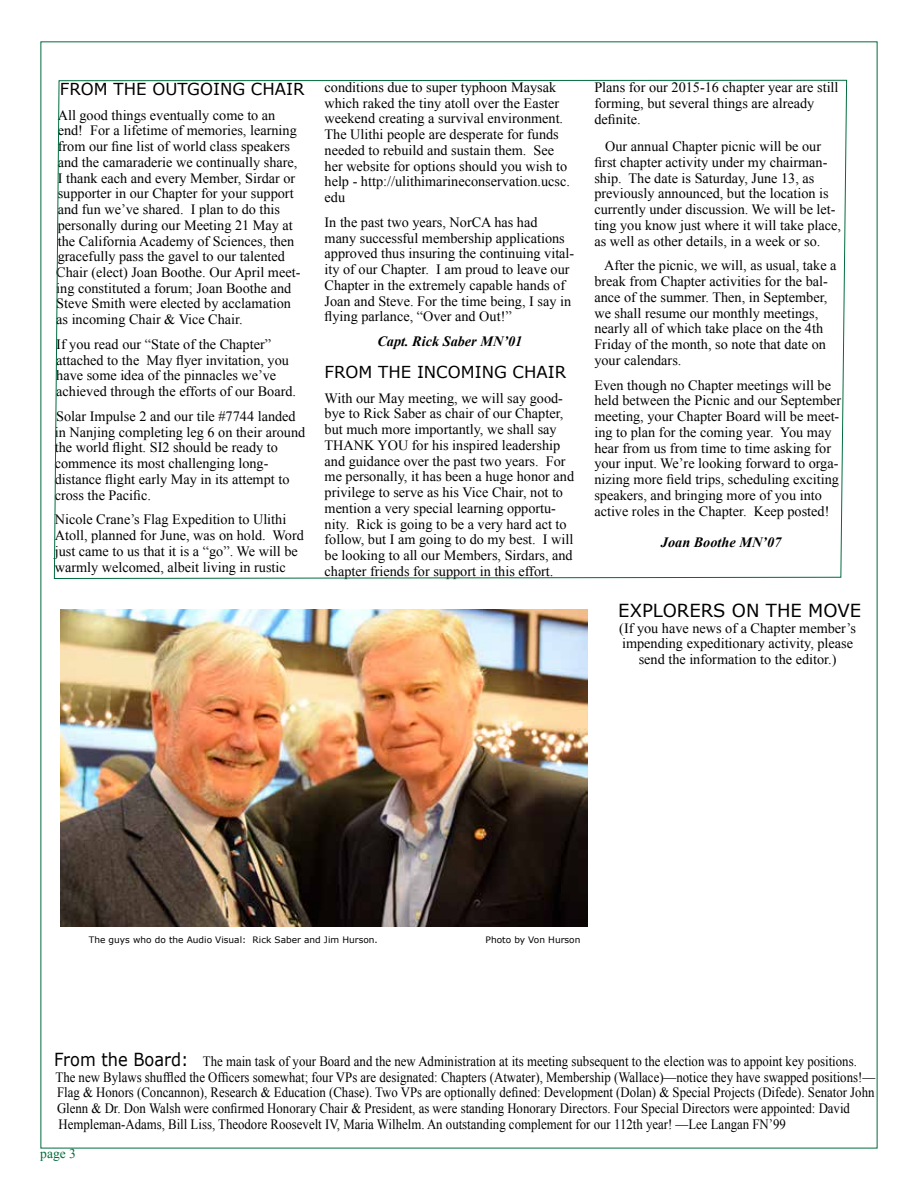
<style>
.page{position:relative;width:918px;height:1188px;background:#fff}
.page>*{position:absolute;margin:0;border:0;box-sizing:border-box;transform-origin:0 0}
.t1{font:18px "Verdana";color:#000}
.t2{font:16.5px "Verdana";color:#000}
.t3{font:14.25px/15.8px "Times New Roman";color:#000}
.t4{font:14.25px/15.8px "Times New Roman";color:#000;scale:.9 1}
.t5{font:italic 700 14.25px "Times New Roman";color:#000}
.t6{font:13.5px "Times New Roman";color:#006c3e}
.t7{font:9px "Verdana";color:#000}
.s1{font-family:"Verdana";font-size:18px}
</style>
<div class="page">
<svg style="left:54px;top:80px;width:793px;height:499px"></svg>
<img style="left:60px;top:609px;width:527px;height:318px">
<p class="t2" style="left:60px;top:78px;width:246px">FROM THE OUTGOING CHAIR</p>
<p class="t3" style="left:56px;top:107px;width:246px">All good things eventually come to an end! For a lifetime of memories, learning from our fine list of world class speakers and the camaraderie we continually share, I thank each and every Member, Sirdar or supporter in our Chapter for your support and fun we’ve shared. I plan to do this personally during our Meeting 21 May at the California Academy of Sciences, then gracefully pass the gavel to our talented Chair (elect) Joan Boothe. Our April meet&shy;ing constituted a forum; Joan Boothe and Steve Smith were elected by acclamation as incoming Chair &amp; Vice Chair.</p>
<p class="t3" style="left:56px;top:336px;width:241px">If you read our “State of the Chapter” attached to the May flyer invitation, you have some idea of the pinnacles we’ve achieved through the efforts of our Board.</p>
<p class="t3" style="left:55px;top:408px;width:252px">Solar Impulse 2 and our tile #7744 landed in Nanjing completing leg 6 on their around the world flight. SI2 should be ready to commence its most challenging long&shy;distance flight early May in its attempt to cross the Pacific.</p>
<p class="t3" style="left:55px;top:512px;width:251px">Nicole Crane’s Flag Expedition to Ulithi Atoll, planned for June, was on hold. Word just came to us that it is a “go”. We will be warmly welcomed, albeit living in rustic</p>
<p class="t3" style="left:325px;top:79px;width:247px">conditions due to super typhoon Maysak which raked the tiny atoll over the Easter weekend creating a survival environment.<br>The Ulithi people are desperate for funds needed to rebuild and sustain them. See her website for options should you wish to help - http://ulithimarineconservation.ucsc. edu</p>
<p class="t3" style="left:325px;top:214px;width:251px">In the past two years, NorCA has had<br>many successful membership applications approved thus insuring the continuing vital&shy;ity of our Chapter. I am proud to leave our Chapter in the extremely capable hands of Joan and Steve. For the time being, I say in flying parlance, “Over and Out!”</p>
<p class="t5" style="left:377px;top:331px;width:146px">Capt. Rick Saber MN’01</p>
<p class="t2" style="left:325px;top:361px;width:243px">FROM THE INCOMING CHAIR</p>
<p class="t3" style="left:325px;top:390px;width:251px">With our May meeting, we will say good&shy;bye to Rick Saber as chair of our Chapter, but much more importantly, we shall say THANK YOU for his inspired leadership and guidance over the past two years. For me personally, it has been a huge honor and privilege to serve as his Vice Chair, not to mention a very special learning opportu&shy;nity. Rick is going to be a very hard act to follow, but I am going to do my best. I will be looking to all our Members, Sirdars, and chapter friends for support in this effort.</p>
<p class="t3" style="left:594px;top:79px;width:246px">Plans for our 2015-16 chapter year are still forming, but several things are already definite.</p>
<p class="t3" style="left:594px;top:138px;width:248px;text-indent:11px">Our annual Chapter picnic will be our first chapter activity under my chairman&shy;ship. The date is Saturday, June 13, as previously announced, but the location is currently under discussion. We will be let&shy;ting you know just where it will take place, as well as other details, in a week or so.</p>
<p class="t3" style="left:594px;top:258px;width:244px;text-indent:10px">After the picnic, we will, as usual, take a break from Chapter activities for the bal&shy;ance of the summer. Then, in September, we shall resume our monthly meetings, nearly all of which take place on the 4th Friday of the month, so note that date on your calendars.</p>
<p class="t3" style="left:594px;top:377px;width:248px">Even though no Chapter meetings will be held between the Picnic and our September meeting, your Chapter Board will be meet&shy;ing to plan for the coming year. You may hear from us from time to time asking for your input. We’re looking forward to orga&shy;nizing more field trips, scheduling exciting speakers, and bringing more of you into active roles in the Chapter. Keep posted!</p>
<p class="t5" style="left:661px;top:532px;width:122px">Joan Boothe MN’07</p>
<p class="t1" style="left:618px;top:599px;width:244px">EXPLORERS ON THE MOVE</p>
<p class="t3" style="left:619px;top:620px;width:238px;text-align:center">(If you have news of a Chapter member’s impending expeditionary activity, please send the information to the editor.)</p>
<p class="t7" style="left:89px;top:934px;width:290px">The guys who do the Audio Visual: Rick Saber and Jim Hurson.</p>
<p class="t7" style="left:486px;top:934px;width:96px">Photo by Von Hurson</p>
<p class="t4" style="left:54px;top:1053px;width:914px"><span class="s1">From the Board:</span> The main task of your Board and the new Administration at its meeting subsequent to the election was to appoint key positions.<br>The new Bylaws shuffled the Officers somewhat; four VPs are designated: Chapters (Atwater), Membership (Wallace)—notice they have swapped positions!— Flag &amp; Honors (Concannon), Research &amp; Education (Chase). Two VPs are optionally defined: Development (Dolan) &amp; Special Projects (Difede). Senator John Glenn &amp; Dr. Don Walsh were confirmed Honorary Chair &amp; President, as were standing Honorary Directors. Four Special Directors were appointed: David Hempleman-Adams, Bill Liss, Theodore Roosevelt IV, Maria Wilhelm. An outstanding complement for our 112th year! —Lee Langan FN’99</p>
<p class="t6" style="left:40px;top:1145px;width:37px">page 3</p>
</div>
